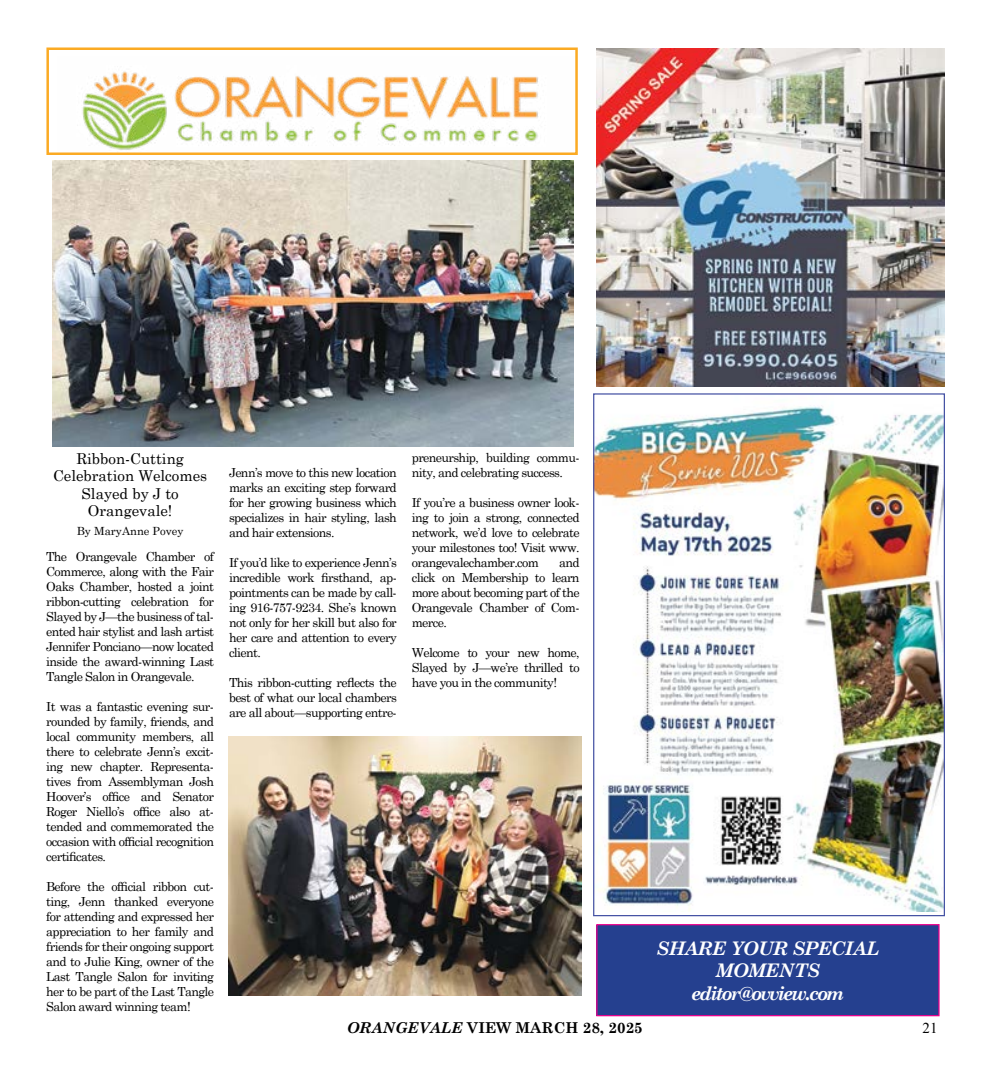
<style>
.page{position:relative;width:990px;height:1080px;background:#fff}
.page>*{position:absolute;margin:0;border:0;box-sizing:border-box;transform-origin:0 0}
.t1{font:italic 700 18.75px/22.5px "Century Schoolbook";letter-spacing:-.03em;color:#fff;text-align:center}
.t2{font:15px/17.5px "Century Schoolbook";color:#000;text-align:center}
.t3{font:700 15px "Century Schoolbook";color:#000}
.t4{font:15px "Times New Roman";color:#000}
.t5{font:12.5px/15px "Century Schoolbook";letter-spacing:-.05em;color:#000;text-align:justify}
.t6{font:11.25px "Century Schoolbook";color:#000}
.s1{font-style:italic}
</style>
<div class="page">
<img style="left:596px;top:49px;width:349px;height:337px">
<img style="left:595px;top:406px;width:348px;height:506px">
<img style="left:82px;top:71px;width:456px;height:79px">
<div style="left:46px;top:48px;width:532px;height:107px;border:2px solid #fbaa23"></div>
<img style="left:52px;top:161px;width:522px;height:286px">
<img style="left:229px;top:737px;width:352px;height:259px">
<div style="left:597px;top:925px;width:342px;height:91px;background:#25408f"></div>
<div style="left:596px;top:924px;width:344px;height:92px;border:1px solid #ec008c"></div>
<p class="t2" style="left:53px;top:448px;width:156px">Ribbon-Cutting<br>Celebration Welcomes<br>Slayed by J to<br>Orangevale!</p>
<p class="t6" style="left:77px;top:521px;width:108px">By MaryAnne Povey</p>
<p class="t5" style="left:46px;top:548px;width:169px">The Orangevale Chamber of Commerce, along with the Fair Oaks Chamber, hosted a joint ribbon-cutting celebration for Slayed by J—the business of tal&shy;ented hair stylist and lash artist Jennifer Ponciano—now located inside the award-winning Last Tangle Salon in Orangevale.</p>
<p class="t5" style="left:46px;top:698px;width:169px">It was a fantastic evening sur&shy;rounded by family, friends, and local community members, all there to celebrate Jenn’s excit&shy;ing new chapter. Representa&shy;tives from Assemblyman Josh Hoover’s office and Senator Roger Niello’s office also at&shy;tended and commemorated the occasion with official recognition certificates.</p>
<p class="t5" style="left:46px;top:878px;width:169px">Before the official ribbon cut&shy;ting, Jenn thanked everyone for attending and expressed her appreciation to her family and friends for their ongoing support and to Julie King, owner of the Last Tangle Salon for inviting her to be part of the Last Tangle Salon award winning team!</p>
<p class="t5" style="left:229px;top:464px;width:169px">Jenn’s move to this new location marks an exciting step forward for her growing business which specializes in hair styling, lash and hair extensions.</p>
<p class="t5" style="left:229px;top:554px;width:169px">If you’d like to experience Jenn’s incredible work firsthand, ap&shy;pointments can be made by call&shy;ing 916-757-9234. She’s known not only for her skill but also for her care and attention to every client.</p>
<p class="t5" style="left:229px;top:674px;width:169px">This ribbon-cutting reflects the best of what our local chambers are all about—supporting entre-</p>
<p class="t5" style="left:412px;top:449px;width:169px">preneurship, building commu&shy;nity, and celebrating success.</p>
<p class="t5" style="left:412px;top:494px;width:169px">If you’re a business owner look&shy;ing to join a strong, connected network, we’d love to celebrate your milestones too! Visit www. orangevalechamber.com</p>
<p class="t5" style="left:412px;top:554px;width:169px;text-indent:147px">and click on Membership to learn more about becoming part of the Orangevale Chamber of Com&shy;merce.</p>
<p class="t5" style="left:412px;top:644px;width:169px">Welcome to your new home, Slayed by J—we’re thrilled to have you in the community!</p>
<h1 class="t1" style="left:657px;top:936px;width:224px">SHARE YOUR SPECIAL<br>MOMENTS editor@ovview.com</h1>
<p class="t3" style="left:347px;top:1016px;width:297px"><span class="s1">Orangevale</span> View MARCH 28, 2025</p>
<p class="t4" style="left:922px;top:1017px;width:16px">21</p>
</div>
